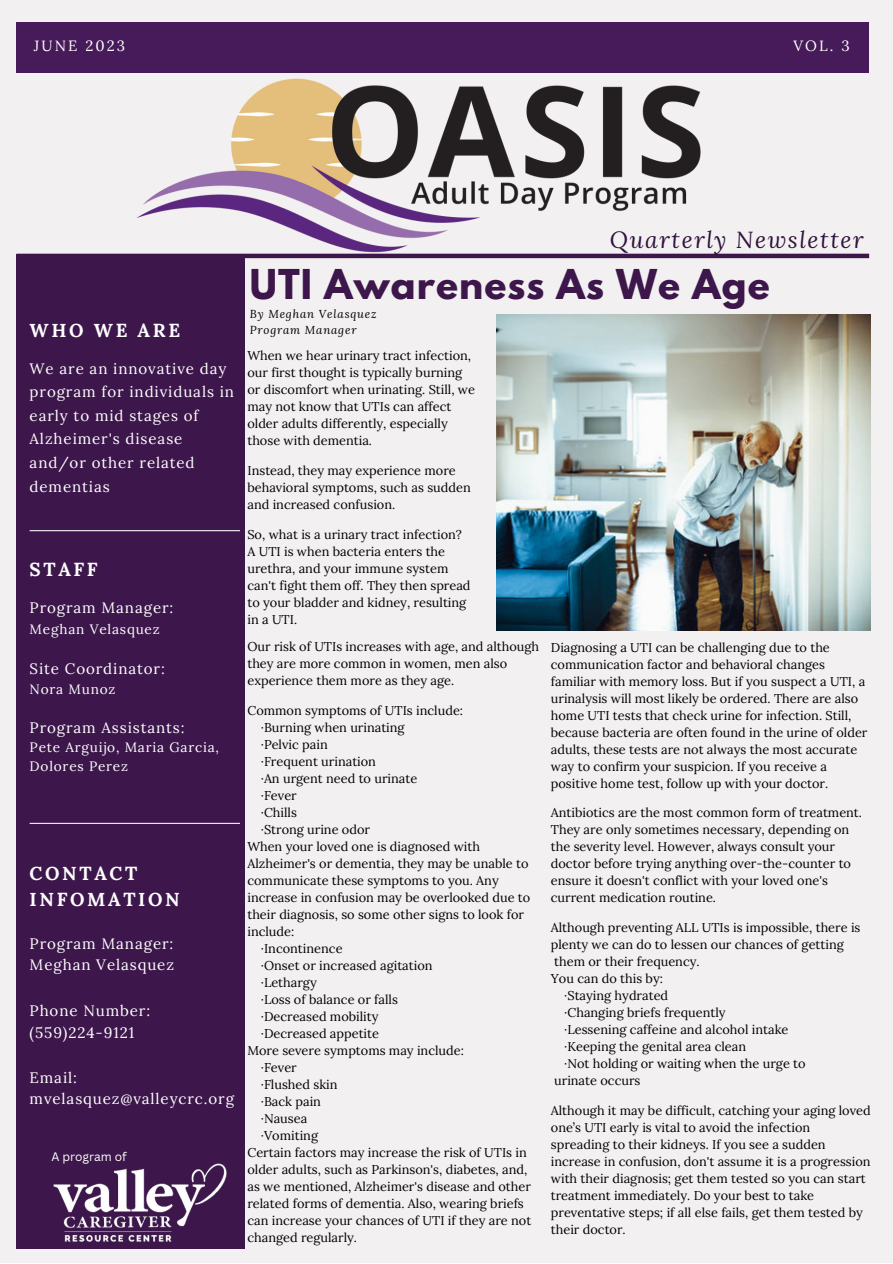
<style>
.page{position:relative;width:893px;height:1264px;background:#fff}
.page>*{position:absolute;margin:0;border:0;box-sizing:border-box;transform-origin:0 0}
.t1{font:700 36.45px "League Spartan";letter-spacing:.03em;color:#3d174b}
.t2{font:italic 23.1px "Lora";letter-spacing:.07em;color:#31123d}
.t3{font:700 18.75px/25.8px "Lora";letter-spacing:.14em;color:#fff}
.t4{font:15.15px/23.5px "Lora";letter-spacing:.06em;color:#fff}
.t5{font:14.85px "Lora";letter-spacing:.14em;color:#fff}
.t6{font:13.65px/19px "Lora";letter-spacing:.06em;color:#fff}
.t7{font:12.75px/17px "Lora";color:#000}
.t8{font:12px "Canva Sans";color:#fff}
.t9{font:italic 11.4px "Lora";letter-spacing:.07em;color:#000}
</style>
<div class="page">
<div style="left:0;top:0;width:892px;height:1262px;background:#f2f0f0"></div>
<div style="left:17px;top:254px;width:227px;height:994px;background:#3d174b"></div>
<img style="left:98px;top:72px;width:669px;height:201px">
<div style="left:17px;top:22px;width:852px;height:50px;background:#471a59"></div>
<img style="left:53px;top:1163px;width:174px;height:79px">
<hr style="left:30px;top:530px;width:210px;height:1px;background:#f2f0f0">
<hr style="left:30px;top:822px;width:210px;height:2px;background:#f2f0f0">
<hr style="left:17px;top:254px;width:852px;height:4px;background:#3d174b">
<img style="left:496px;top:315px;width:374px;height:315px">
<p class="t5" style="left:34px;top:36px;width:93px">JUNE 2023</p>
<p class="t5" style="left:793px;top:36px;width:58px">VOL. 3</p>
<p class="t3" style="left:30px;top:317px;width:152px">WHO WE ARE</p>
<p class="t4" style="left:30px;top:356px;width:206px">We are an innovative day program for individuals in early to mid stages of<br>Alzheimer's disease and/or other related dementias</p>
<p class="t3" style="left:30px;top:556px;width:70px">STAFF</p>
<p class="t4" style="left:30px;top:595px;width:145px">Program Manager:</p>
<p class="t6" style="left:30px;top:619px;width:132px">Meghan Velasquez</p>
<p class="t4" style="left:30px;top:657px;width:137px">Site Coordinator:</p>
<p class="t6" style="left:30px;top:679px;width:87px">Nora Munoz</p>
<p class="t4" style="left:30px;top:715px;width:156px">Program Assistants:</p>
<p class="t6" style="left:30px;top:737px;width:191px">Pete Arguijo, Maria Garcia,<br>Dolores Perez</p>
<p class="t3" style="left:30px;top:859px;width:152px">CONTACT<br>INFOMATION</p>
<p class="t4" style="left:30px;top:931px;width:145px">Program Manager:</p>
<p class="t4" style="left:30px;top:953px;width:146px">Meghan Velasquez</p>
<p class="t4" style="left:30px;top:999px;width:122px">Phone Number:</p>
<p class="t4" style="left:30px;top:1020px;width:106px">(559)224-9121</p>
<p class="t4" style="left:30px;top:1065px;width:49px">Email:</p>
<p class="t4" style="left:30px;top:1086px;width:206px">mvelasquez@valleycrc.org</p>
<p class="t8" style="left:52px;top:1148px;width:77px">A program of</p>
<p class="t2" style="left:610px;top:224px;width:255px">Quarterly Newsletter</p>
<p class="t1" style="left:250px;top:266px;width:521px">UTI Awareness As We Age</p>
<p class="t9" style="left:250px;top:306px;width:128px">By Meghan Velasquez</p>
<p class="t9" style="left:250px;top:322px;width:108px">Program Manager</p>
<p class="t7" style="left:247px;top:347px;width:229px">When we hear urinary tract infection, our first thought is typically burning or discomfort when urinating. Still, we may not know that UTIs can affect older adults differently, especially those with dementia.</p>
<p class="t7" style="left:247px;top:462px;width:225px">Instead, they may experience more behavioral symptoms, such as sudden and increased confusion.</p>
<p class="t7" style="left:247px;top:525px;width:216px">So, what is a urinary tract infection?</p>
<p class="t7" style="left:247px;top:542px;width:225px">A UTI is when bacteria enters the urethra, and your immune system can't fight them off. They then spread to your bladder and kidney, resulting in a UTI.</p>
<p class="t7" style="left:247px;top:638px;width:293px">Our risk of UTIs increases with age, and although they are more common in women, men also experience them more as they age.</p>
<p class="t7" style="left:247px;top:701px;width:217px">Common symptoms of UTIs include:</p>
<p class="t7" style="left:261px;top:718px;width:145px">·Burning when urinating</p>
<p class="t7" style="left:261px;top:735px;width:68px">·Pelvic pain</p>
<p class="t7" style="left:261px;top:752px;width:117px">·Frequent urination</p>
<p class="t7" style="left:261px;top:769px;width:158px">·An urgent need to urinate</p>
<p class="t7" style="left:261px;top:786px;width:37px">·Fever</p>
<p class="t7" style="left:261px;top:803px;width:38px">·Chills</p>
<p class="t7" style="left:261px;top:820px;width:111px">·Strong urine odor</p>
<p class="t7" style="left:247px;top:837px;width:284px">When your loved one is diagnosed with Alzheimer's or dementia, they may be unable to communicate these symptoms to you. Any increase in confusion may be overlooked due to their diagnosis, so some other signs to look for include:</p>
<p class="t7" style="left:261px;top:939px;width:83px">·Incontinence</p>
<p class="t7" style="left:261px;top:956px;width:173px">·Onset or increased agitation</p>
<p class="t7" style="left:261px;top:973px;width:57px">·Lethargy</p>
<p class="t7" style="left:261px;top:990px;width:139px">·Loss of balance or falls</p>
<p class="t7" style="left:261px;top:1007px;width:119px">·Decreased mobility</p>
<p class="t7" style="left:261px;top:1024px;width:120px">·Decreased appetite</p>
<p class="t7" style="left:247px;top:1041px;width:218px">More severe symptoms may include:</p>
<p class="t7" style="left:261px;top:1058px;width:37px">·Fever</p>
<p class="t7" style="left:261px;top:1075px;width:78px">·Flushed skin</p>
<p class="t7" style="left:261px;top:1092px;width:62px">·Back pain</p>
<p class="t7" style="left:261px;top:1109px;width:48px">·Nausea</p>
<p class="t7" style="left:261px;top:1126px;width:59px">·Vomiting</p>
<p class="t7" style="left:247px;top:1143px;width:285px">Certain factors may increase the risk of UTIs in older adults, such as Parkinson's, diabetes, and, as we mentioned, Alzheimer's disease and other related forms of dementia. Also, wearing briefs can increase your chances of UTI if they are not changed regularly.</p>
<p class="t7" style="left:551px;top:638px;width:318px">Diagnosing a UTI can be challenging due to the communication factor and behavioral changes familiar with memory loss. But if you suspect a UTI, a urinalysis will most likely be ordered. There are also home UTI tests that check urine for infection. Still, because bacteria are often found in the urine of older adults, these tests are not always the most accurate way to confirm your suspicion. If you receive a positive home test, follow up with your doctor.</p>
<p class="t7" style="left:551px;top:804px;width:312px">Antibiotics are the most common form of treatment.<br>They are only sometimes necessary, depending on the severity level. However, always consult your doctor before trying anything over-the-counter to ensure it doesn't conflict with your loved one's current medication routine.</p>
<p class="t7" style="left:551px;top:919px;width:311px">Although preventing ALL UTIs is impossible, there is plenty we can do to lessen our chances of getting them or their frequency.</p>
<p class="t7" style="left:551px;top:969px;width:114px">You can do this by:</p>
<p class="t7" style="left:564px;top:986px;width:105px">·Staying hydrated</p>
<p class="t7" style="left:564px;top:1003px;width:163px">·Changing briefs frequently</p>
<p class="t7" style="left:564px;top:1020px;width:226px">·Lessening caffeine and alcohol intake</p>
<p class="t7" style="left:564px;top:1037px;width:183px">·Keeping the genital area clean</p>
<p class="t7" style="left:554px;top:1054px;width:253px;text-indent:10px">·Not holding or waiting when the urge to urinate occurs</p>
<p class="t7" style="left:551px;top:1101px;width:321px">Although it may be difficult, catching your aging loved one’s UTI early is vital to avoid the infection spreading to their kidneys. If you see a sudden increase in confusion, don't assume it is a progression with their diagnosis; get them tested so you can start treatment immediately. Do your best to take preventative steps; if all else fails, get them tested by their doctor.</p>
</div>
